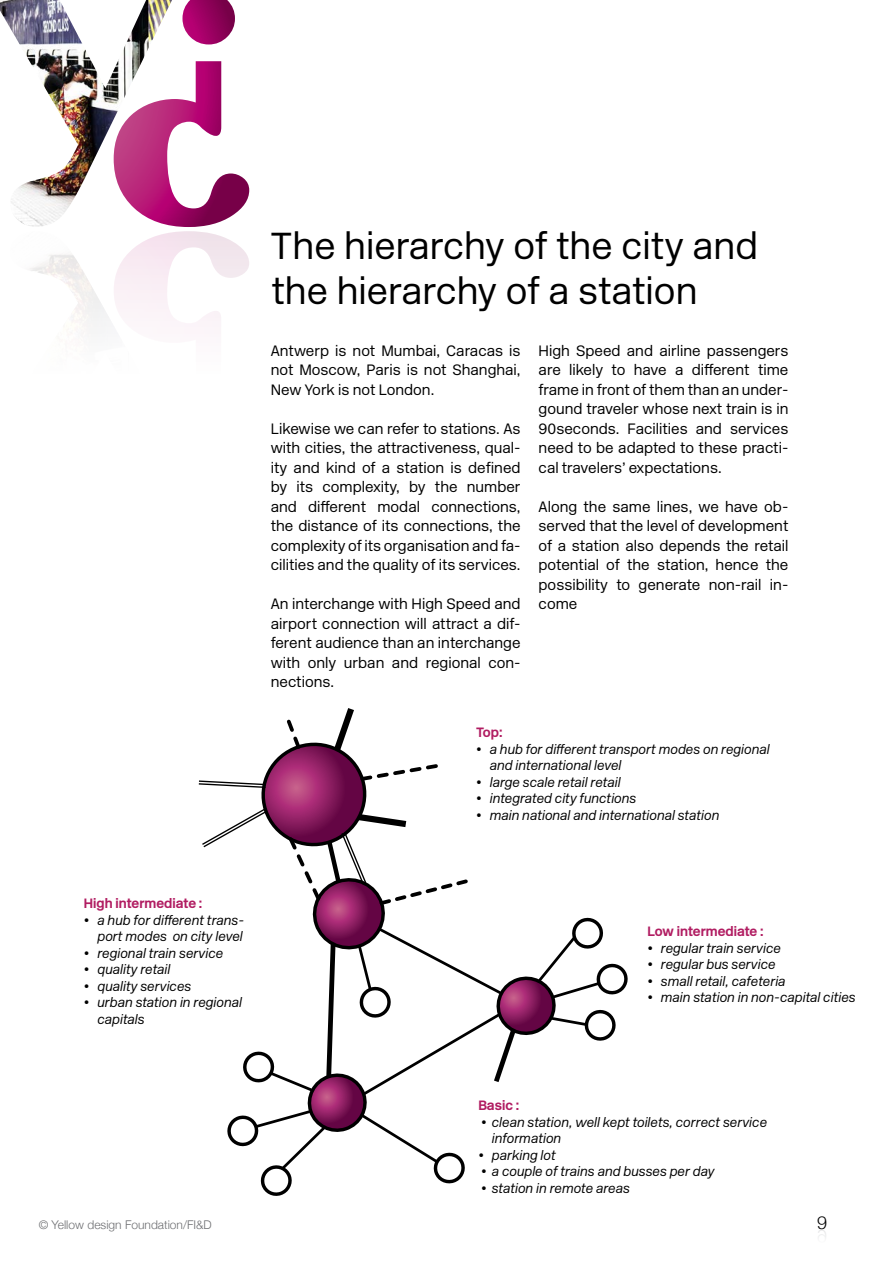
<style>
.page{position:relative;width:893px;height:1263px;background:#fff}
.page>*{position:absolute;margin:0;border:0;box-sizing:border-box;transform-origin:0 0}
.t1{font:300 37.5px/45px "New Rail Alphabet";color:#000}
.t2{font:300 15px/19.5px "New Rail Alphabet";color:#000;text-align:justify}
.t3{font:italic 300 13.5px/16.5px "New Rail Alphabet";color:#000}
.t4{font:700 13.5px "New Rail Alphabet";color:#b11d62}
.t5{font:300 12px "Helvetica Neue";color:#6d6e71}
</style>
<div class="page">
<img style="left:0;top:0;width:172px;height:227px">
<svg style="left:182px;top:0;width:53px;height:44px;background:#a82979"></svg>
<img style="left:30px;top:254px;width:80px;height:73px">
<svg style="left:114px;top:61px;width:135px;height:266px"></svg>
<svg style="left:198px;top:708px;width:430px;height:488px"></svg>
<h1 class="t1" style="left:271px;top:223px;width:489px">The hierarchy of the city and the hierarchy of a station</h1>
<p class="t2" style="left:271px;top:340px;width:251px">Antwerp is not Mumbai, Caracas is not Moscow, Paris is not Shanghai, New York is not London.</p>
<p class="t2" style="left:271px;top:418px;width:251px">Likewise we can refer to stations. As with cities, the attractiveness, qual&shy;ity and kind of a station is defined by its complexity, by the number and different modal connections, the distance of its connections, the complexity of its organisation and fa&shy;cilities and the quality of its services.</p>
<p class="t2" style="left:271px;top:594px;width:251px">An interchange with High Speed and airport connection will attract a dif&shy;ferent audience than an interchange with only urban and regional con&shy;nections.</p>
<p class="t2" style="left:539px;top:340px;width:251px">High Speed and airline passengers are likely to have a different time frame in front of them than an under&shy;gound traveler whose next train is in 90seconds. Facilities and services need to be adapted to these practi&shy;cal travelers’ expectations.</p>
<p class="t2" style="left:539px;top:496px;width:251px">Along the same lines, we have ob&shy;served that the level of development of a station also depends the retail potential of the station, hence the possibility to generate non-rail in&shy;come</p>
<p class="t4" style="left:476px;top:723px;width:28px">Top:</p>
<p class="t3" style="left:490px;top:741px;width:281px;text-indent:-14px">• a hub for different transport modes on regional and international level</p>
<p class="t3" style="left:476px;top:774px;width:146px">• large scale retail retail</p>
<p class="t3" style="left:476px;top:790px;width:162px">• integrated city functions</p>
<p class="t3" style="left:476px;top:807px;width:245px">• main national and international station</p>
<p class="t4" style="left:84px;top:895px;width:120px">High intermediate :</p>
<p class="t3" style="left:84px;top:912px;width:162px;text-align:right">• a hub for different trans&shy;port modes on city level</p>
<p class="t3" style="left:84px;top:945px;width:141px">• regional train service</p>
<p class="t3" style="left:84px;top:961px;width:88px">• quality retail</p>
<p class="t3" style="left:84px;top:978px;width:109px">• quality services</p>
<p class="t3" style="left:97px;top:994px;width:146px;text-indent:-14px">• urban station in regional capitals</p>
<p class="t5" style="left:39px;top:1215px;width:174px">© Yellow design Foundation/FI&amp;D</p>
<p class="t4" style="left:647px;top:922px;width:118px">Low intermediate :</p>
<p class="t3" style="left:647px;top:939px;width:135px">• regular train service</p>
<p class="t3" style="left:647px;top:956px;width:130px">• regular bus service</p>
<p class="t3" style="left:647px;top:972px;width:140px">• small retail, cafeteria</p>
<p class="t3" style="left:647px;top:989px;width:210px">• main station in non-capital cities</p>
<p class="t4" style="left:478px;top:1097px;width:42px">Basic :</p>
<p class="t3" style="left:492px;top:1114px;width:277px;text-indent:-11px">• clean station, well kept toilets, correct service information</p>
<p class="t3" style="left:478px;top:1147px;width:79px">• parking lot</p>
<p class="t3" style="left:481px;top:1163px;width:235px">• a couple of trains and busses per day</p>
<p class="t3" style="left:481px;top:1180px;width:150px">• station in remote areas</p>
</div>
